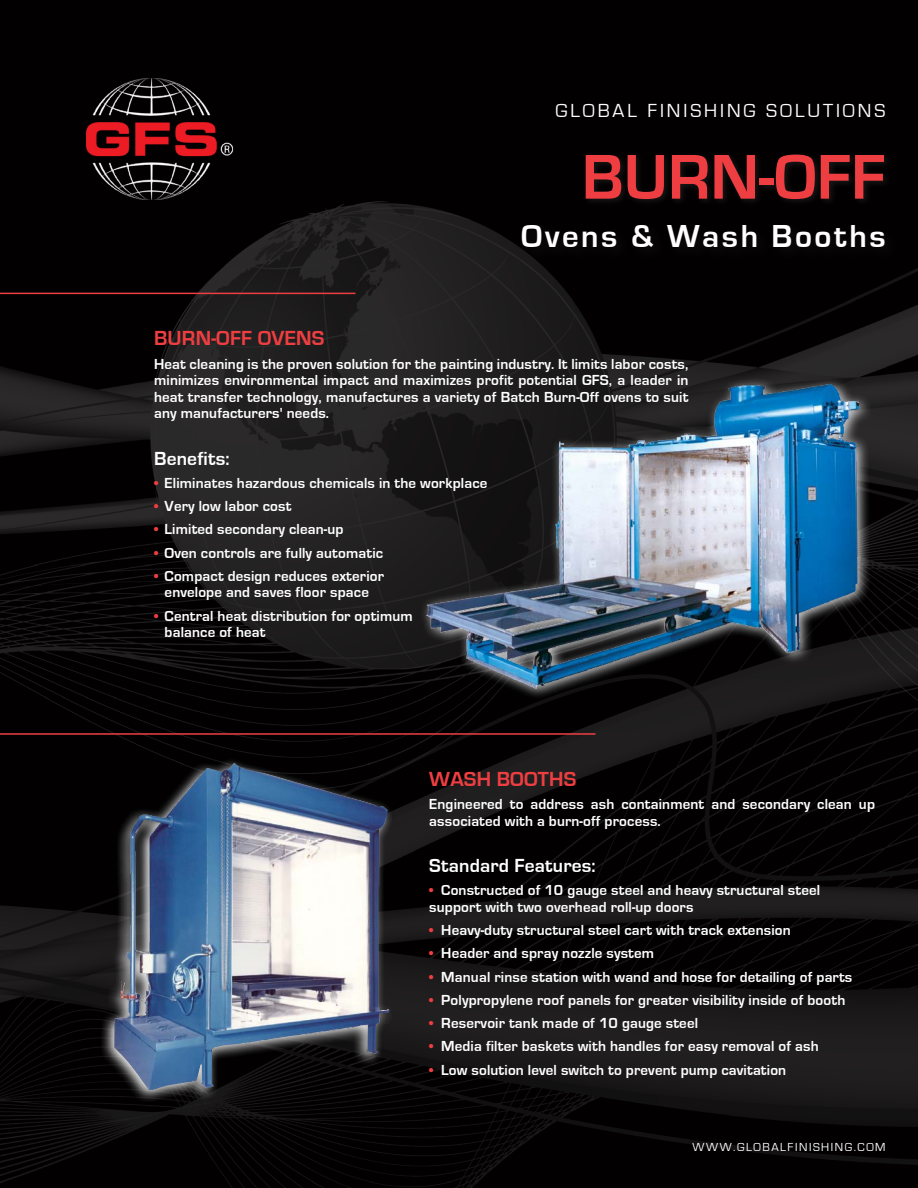
<style>
.page{position:relative;width:918px;height:1188px;background:#fff}
.page>*{position:absolute;margin:0;border:0;box-sizing:border-box;transform-origin:0 0}
.t1{font:700 65.55px "Eurostile";letter-spacing:.005em;color:#ef3e42}
.t2{font:700 32.7px "Eurostile";letter-spacing:.08em;color:#fff}
.t3{font:700 21px "Eurostile";letter-spacing:.01em;color:#ef3e42}
.t4{font:700 19.5px "Eurostile";color:#fff}
.t5{font:19.5px "Eurostile";letter-spacing:.15em;color:#fff}
.t6{font:700 15px/16.5px "Eurostile";letter-spacing:.01em;color:#fff}
.t7{font:12px "Eurostile";color:#fff}
.s1{color:#ef3e42}
</style>
<div class="page">
<img style="left:0;top:4px;width:918px;height:550px">
<img style="left:0;top:554px;width:918px;height:634px">
<div style="left:582px;top:151px;width:311px;height:56px;background:#231f20;opacity:.78"></div>
<img style="left:86px;top:78px;width:148px;height:122px">
<hr style="left:0;top:733px;width:596px;height:2px;background:#ef3e42">
<div style="left:517px;top:219px;width:382px;height:44px;background:#040102"></div>
<div style="left:99px;top:754px;width:296px;height:348px;background:#fff;opacity:.95"></div>
<img style="left:114px;top:763px;width:275px;height:327px">
<div style="left:418px;top:376px;width:453px;height:324px;background:#fff;opacity:.84"></div>
<img style="left:427px;top:385px;width:432px;height:303px">
<hr style="left:0;top:293px;width:356px;height:1px;background:#ef3e42">
<h3 class="t5" style="left:555px;top:100px;width:331px">GLOBAL FINISHING SOLUTIONS</h3>
<h1 class="t1" style="left:582px;top:141px;width:305px">Burn-Off</h1>
<h2 class="t2" style="left:521px;top:219px;width:366px">Ovens &amp; Wash Booths</h2>
<h3 class="t3" style="left:154px;top:327px;width:172px">Burn-Off Ovens</h3>
<p class="t6" style="left:154px;top:356px;width:536px;text-align:justify">Heat cleaning is the proven solution for the painting industry. It limits labor costs, minimizes environmental impact and maximizes profit potential GFS, a leader in heat transfer technology, manufactures a variety of Batch Burn-Off ovens to suit any manufacturers' needs.</p>
<h3 class="t4" style="left:154px;top:448px;width:77px">Benefits:</h3>
<p class="t6" style="left:154px;top:475px;width:335px"><span class="s1">•</span> Eliminates hazardous chemicals in the workplace</p>
<p class="t6" style="left:154px;top:498px;width:139px"><span class="s1">•</span> Very low labor cost</p>
<p class="t6" style="left:154px;top:522px;width:191px"><span class="s1">•</span> Limited secondary clean-up</p>
<p class="t6" style="left:154px;top:545px;width:231px"><span class="s1">•</span> Oven controls are fully automatic</p>
<p class="t6" style="left:154px;top:568px;width:232px;text-align:center"><span class="s1">•</span> Compact design reduces exterior envelope and saves floor space</p>
<p class="t6" style="left:165px;top:608px;width:250px;text-indent:-10px"><span class="s1">•</span> Central heat distribution for optimum balance of heat</p>
<h3 class="t3" style="left:429px;top:768px;width:149px">Wash Booths</h3>
<p class="t6" style="left:429px;top:796px;width:447px">Engineered to address ash containment and secondary clean up associated with a burn-off process.</p>
<h3 class="t4" style="left:429px;top:855px;width:168px">Standard Features:</h3>
<p class="t6" style="left:429px;top:883px;width:392px"><span class="s1">•</span> Constructed of 10 gauge steel and heavy structural steel support with two overhead roll-up doors</p>
<p class="t6" style="left:429px;top:922px;width:363px"><span class="s1">•</span> Heavy-duty structural steel cart with track extension</p>
<p class="t6" style="left:429px;top:946px;width:226px"><span class="s1">•</span> Header and spray nozzle system</p>
<p class="t6" style="left:429px;top:969px;width:425px"><span class="s1">•</span> Manual rinse station with wand and hose for detailing of parts</p>
<p class="t6" style="left:429px;top:992px;width:418px"><span class="s1">•</span> Polypropylene roof panels for greater visibility inside of booth</p>
<p class="t6" style="left:429px;top:1015px;width:270px"><span class="s1">•</span> Reservoir tank made of 10 gauge steel</p>
<p class="t6" style="left:429px;top:1039px;width:391px"><span class="s1">•</span> Media filter baskets with handles for easy removal of ash</p>
<p class="t6" style="left:429px;top:1062px;width:358px"><span class="s1">•</span> Low solution level switch to prevent pump cavitation</p>
<p class="t7" style="left:693px;top:1141px;width:15px">WWW</p>
<p class="t7" style="left:733px;top:1141px;width:13px">.GLOBALFINISHING</p>
<p class="t7" style="left:854px;top:1141px;width:14px">.COM</p>
</div>
